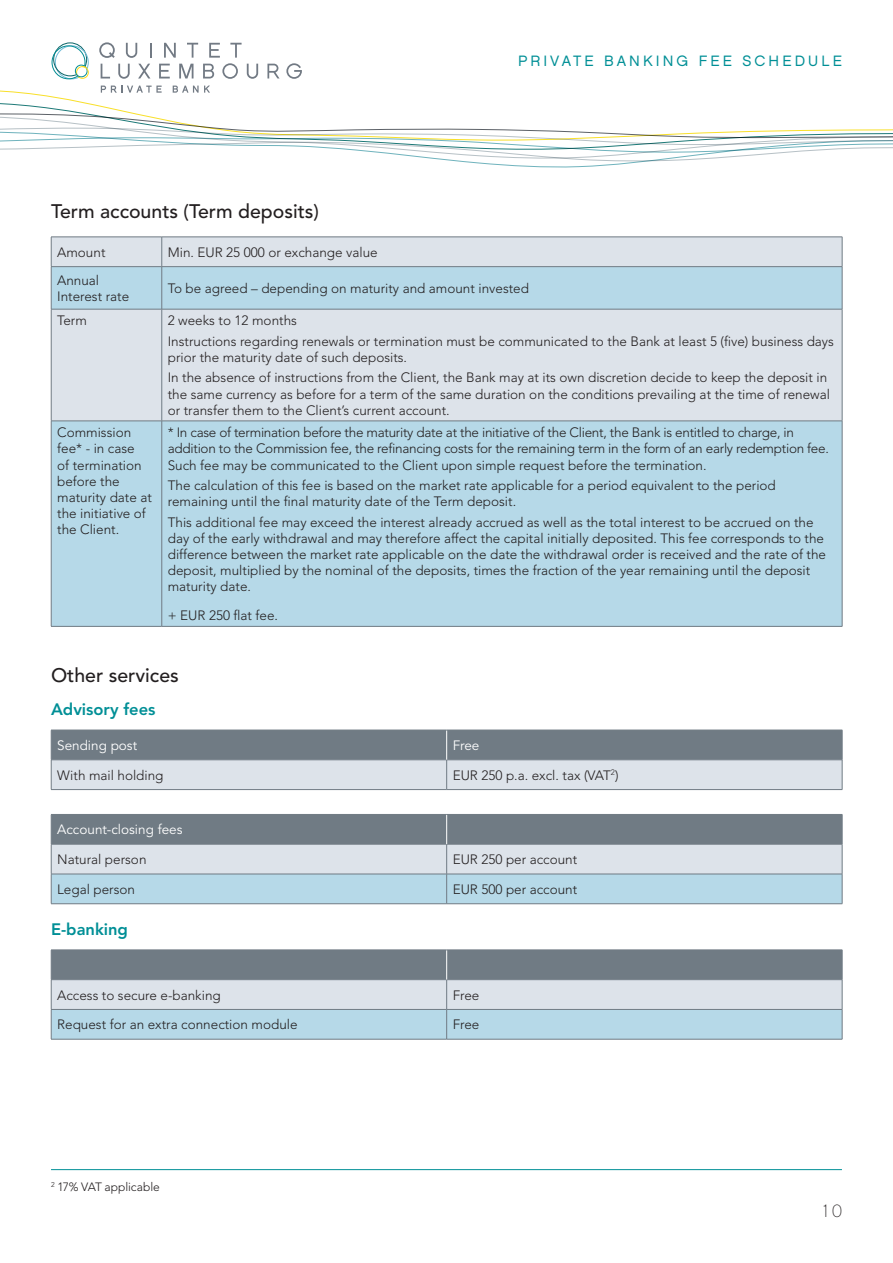
<style>
.page{position:relative;width:893px;height:1263px;background:#fff}
.page>*{position:absolute;margin:0;border:0;box-sizing:border-box;transform-origin:0 0}
.content_text{font:500 19.5px "Avenir LT Std";color:#231f20}
.t1{font:18px "Chalet Paris Nineteen Eighty";color:#231f20}
.content_text-2{font:800 16.5px "Avenir LT Std";color:#008f96}
.t2{font:15px "Chalet London Nineteen Sixty";letter-spacing:.205em;color:#008f96}
.TXT_TABLEAUX{font:300 13.5px/16.2px "Avenir LT Std";color:#231f20}
.TXT_TABLEAUX-2{font:300 13.5px/16.2px "Avenir LT Std";letter-spacing:-.02em;color:#231f20}
.Quintet_title_cover{font:13.5px "Avenir LT Std";color:#fff}
.Texte_de_Paragraphe{font:300 12px "Avenir LT Std";letter-spacing:-.005em;color:#231f20}
</style>
<div class="page">
<svg style="left:51px;top:42px;width:38px;height:38px"></svg>
<svg style="left:99px;top:42px;width:16px;height:16px"></svg>
<svg style="left:126px;top:43px;width:11px;height:15px"></svg>
<svg style="left:150px;top:43px;width:1px;height:15px"></svg>
<svg style="left:118px;top:64px;width:12px;height:15px"></svg>
<svg style="left:267px;top:64px;width:12px;height:14px"></svg>
<svg style="left:101px;top:64px;width:9px;height:14px"></svg>
<svg style="left:286px;top:63px;width:16px;height:16px"></svg>
<svg style="left:159px;top:43px;width:99px;height:36px"></svg>
<svg style="left:138px;top:64px;width:12px;height:14px"></svg>
<svg style="left:0;top:86px;width:893px;height:82px"></svg>
<div style="left:52px;top:238px;width:790px;height:28px;background:#dde3ea"></div>
<svg style="left:52px;top:267px;width:790px;height:359px;background:#c1dbe8"></svg>
<hr style="left:162px;top:266px;width:680px;height:1px;background:#707b84">
<hr style="left:51px;top:309px;width:111px;height:1px;background:#707b84">
<hr style="left:162px;top:309px;width:680px;height:1px;background:#707b84">
<hr style="left:162px;top:421px;width:680px;height:1px;background:#707b84">
<hr style="left:51px;top:266px;width:111px;height:1px;background:#707b84">
<hr style="left:51px;top:421px;width:111px;height:1px;background:#707b84">
<svg style="left:162px;top:238px;width:1px;height:28px"></svg>
<hr style="left:162px;top:309px;width:1px;height:112px;background:#707b84">
<hr style="left:162px;top:421px;width:1px;height:205px;background:#707b84">
<hr style="left:51px;top:237px;width:111px;height:1px;background:#707b84">
<svg style="left:51px;top:237px;width:1px;height:29px"></svg>
<hr style="left:162px;top:237px;width:680px;height:1px;background:#707b84">
<svg style="left:842px;top:237px;width:1px;height:29px"></svg>
<hr style="left:51px;top:267px;width:1px;height:42px;background:#707b84">
<hr style="left:842px;top:267px;width:1px;height:42px;background:#707b84">
<hr style="left:51px;top:309px;width:1px;height:112px;background:#707b84">
<hr style="left:842px;top:309px;width:1px;height:112px;background:#707b84">
<hr style="left:51px;top:421px;width:1px;height:205px;background:#707b84">
<hr style="left:842px;top:421px;width:1px;height:205px;background:#707b84">
<hr style="left:51px;top:626px;width:111px;height:1px;background:#707b84">
<hr style="left:162px;top:626px;width:680px;height:1px;background:#707b84">
<hr style="left:162px;top:267px;width:1px;height:42px;background:#707b84">
<hr style="left:51px;top:789px;width:396px;height:1px;background:#707b84">
<hr style="left:447px;top:789px;width:395px;height:1px;background:#707b84">
<svg style="left:51px;top:730px;width:792px;height:59px;background:#a4adb5"></svg>
<svg style="left:51px;top:814px;width:792px;height:90px;background:#a9bac4"></svg>
<hr style="left:51px;top:903px;width:396px;height:1px;background:#707b84">
<hr style="left:447px;top:903px;width:395px;height:1px;background:#707b84">
<svg style="left:51px;top:950px;width:792px;height:89px;background:#a9bac5"></svg>
<hr style="left:51px;top:1039px;width:396px;height:1px;background:#707b84">
<hr style="left:447px;top:1039px;width:395px;height:1px;background:#707b84">
<hr style="left:51px;top:1169px;width:791px;height:1px;background:#008f96">
<p class="t2" style="left:518px;top:52px;width:325px">PRIVATE BANKING FEE SCHEDULE</p>
<p class="content_text" style="left:51px;top:200px;width:270px">Term accounts (Term deposits)</p>
<p class="TXT_TABLEAUX" style="left:57px;top:244px;width:50px">Amount</p>
<p class="TXT_TABLEAUX" style="left:168px;top:244px;width:211px">Min. EUR 25 000 or exchange value</p>
<p class="TXT_TABLEAUX" style="left:57px;top:272px;width:44px">Annual</p>
<p class="TXT_TABLEAUX" style="left:57px;top:288px;width:74px">Interest rate</p>
<p class="TXT_TABLEAUX" style="left:168px;top:280px;width:363px">To be agreed – depending on maturity and amount invested</p>
<p class="TXT_TABLEAUX" style="left:57px;top:313px;width:31px">Term</p>
<p class="TXT_TABLEAUX" style="left:168px;top:313px;width:131px">2 weeks to 12 months</p>
<p class="TXT_TABLEAUX" style="left:168px;top:333px;width:668px">Instructions regarding renewals or termination must be communicated to the Bank at least 5 (five) business days prior the maturity date of such deposits.</p>
<p class="TXT_TABLEAUX" style="left:168px;top:370px;width:664px">In the absence of instructions from the Client, the Bank may at its own discretion decide to keep the deposit in the same currency as before for a term of the same duration on the conditions prevailing at the time of renewal or transfer them to the Client’s current account.</p>
<p class="TXT_TABLEAUX" style="left:57px;top:424px;width:76px">Commission</p>
<p class="TXT_TABLEAUX" style="left:57px;top:441px;width:79px">fee* - in case</p>
<p class="TXT_TABLEAUX" style="left:57px;top:457px;width:86px">of termination</p>
<p class="TXT_TABLEAUX" style="left:57px;top:473px;width:64px">before the</p>
<p class="TXT_TABLEAUX" style="left:57px;top:489px;width:96px">maturity date at</p>
<p class="TXT_TABLEAUX" style="left:57px;top:505px;width:90px">the initiative of</p>
<p class="TXT_TABLEAUX" style="left:57px;top:522px;width:64px">the Client.</p>
<p class="TXT_TABLEAUX-2" style="left:168px;top:424px;width:663px">* In case of termination before the maturity date at the initiative of the Client, the Bank is entitled to charge, in addition to the Commission fee, the refinancing costs for the remaining term in the form of an early redemption fee.<br>Such fee may be communicated to the Client upon simple request before the termination.</p>
<p class="TXT_TABLEAUX" style="left:168px;top:477px;width:610px">The calculation of this fee is based on the market rate applicable for a period equivalent to the period remaining until the final maturity date of the Term deposit.</p>
<p class="TXT_TABLEAUX" style="left:168px;top:514px;width:660px">This additional fee may exceed the interest already accrued as well as the total interest to be accrued on the day of the early withdrawal and may therefore affect the capital initially deposited. This fee corresponds to the difference between the market rate applicable on the date the withdrawal order is received and the rate of the deposit, multiplied by the nominal of the deposits, times the fraction of the year remaining until the deposit maturity date.</p>
<p class="TXT_TABLEAUX" style="left:168px;top:608px;width:112px">+ EUR 250 flat fee.</p>
<p class="content_text" style="left:51px;top:664px;width:129px">Other services</p>
<p class="content_text-2" style="left:51px;top:700px;width:106px">Advisory fees</p>
<p class="Quintet_title_cover" style="left:57px;top:738px;width:82px">Sending post</p>
<p class="Quintet_title_cover" style="left:453px;top:738px;width:28px">Free</p>
<p class="TXT_TABLEAUX" style="left:57px;top:767px;width:108px">With mail holding</p>
<p class="TXT_TABLEAUX" style="left:453px;top:767px;width:167px">EUR 250 p.a. excl. tax (VAT<sup>2</sup>)</p>
<p class="Quintet_title_cover" style="left:57px;top:822px;width:127px">Account-closing fees</p>
<p class="TXT_TABLEAUX" style="left:57px;top:851px;width:91px">Natural person</p>
<p class="TXT_TABLEAUX" style="left:453px;top:851px;width:126px">EUR 250 per account</p>
<p class="TXT_TABLEAUX" style="left:57px;top:881px;width:79px">Legal person</p>
<p class="TXT_TABLEAUX" style="left:453px;top:881px;width:126px">EUR 500 per account</p>
<p class="content_text-2" style="left:51px;top:920px;width:79px">E-banking</p>
<p class="TXT_TABLEAUX" style="left:57px;top:987px;width:165px">Access to secure e-banking</p>
<p class="TXT_TABLEAUX" style="left:453px;top:987px;width:28px">Free</p>
<p class="TXT_TABLEAUX" style="left:57px;top:1017px;width:242px">Request for an extra connection module</p>
<p class="TXT_TABLEAUX" style="left:453px;top:1017px;width:28px">Free</p>
<p class="Texte_de_Paragraphe" style="left:51px;top:1180px;width:110px"><sup>2</sup> 17% VAT applicable</p>
<h2 class="t1" style="left:823px;top:1200px;width:21px">10</h2>
</div>
